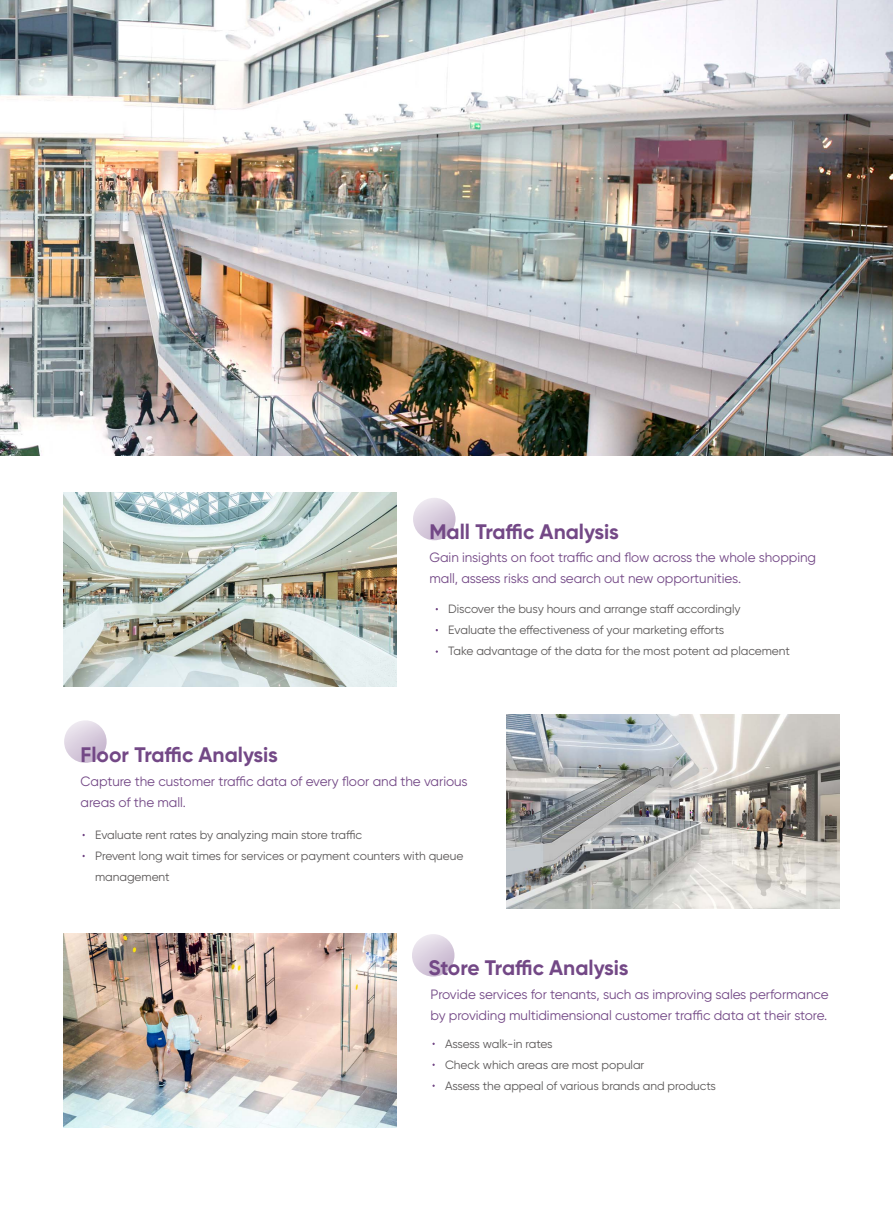
<style>
.page{position:relative;width:893px;height:1212px;background:#fff}
.page>*{position:absolute;margin:0;border:0;box-sizing:border-box;transform-origin:0 0}
.t1{font:700 21px "Gilroy";color:#734886}
.t2{font:13.5px/21px "Gilroy";letter-spacing:-.005em;color:#734886}
.t3{font:12px/21px "Gilroy";letter-spacing:-.005em;color:#5a5757}
</style>
<div class="page">
<img style="left:64px;top:492px;width:333px;height:194px">
<svg style="left:413px;top:498px;width:43px;height:42px"></svg>
<img style="left:507px;top:714px;width:333px;height:194px">
<img style="left:64px;top:933px;width:333px;height:194px">
<svg style="left:64px;top:720px;width:43px;height:43px"></svg>
<svg style="left:412px;top:934px;width:42px;height:42px"></svg>
<img style="left:0;top:0;width:893px;height:455px">
<h1 class="t1" style="left:429px;top:518px;width:191px">Mall Traffic Analysis</h1>
<p class="t2" style="left:429px;top:547px;width:388px">Gain insights on foot traffic and flow across the whole shopping mall, assess risks and search out new opportunities.</p>
<h1 class="t1" style="left:81px;top:741px;width:199px">Floor Traffic Analysis</h1>
<p class="t3" style="left:448px;top:598px;width:343px">Discover the busy hours and arrange staff accordingly<br>Evaluate the effectiveness of your marketing efforts<br>Take advantage of the data for the most potent ad placement</p>
<p class="t2" style="left:81px;top:771px;width:389px">Capture the customer traffic data of every floor and the various areas of the mall.</p>
<p class="t3" style="left:95px;top:824px;width:370px">Evaluate rent rates by analyzing main store traffic<br>Prevent long wait times for services or payment counters with queue management</p>
<h1 class="t1" style="left:428px;top:955px;width:202px">Store Traffic Analysis</h1>
<p class="t2" style="left:431px;top:984px;width:400px">Provide services for tenants, such as improving sales performance by providing multidimensional customer traffic data at their store.</p>
<p class="t3" style="left:445px;top:1033px;width:272px">Assess walk-in rates<br>Check which areas are most popular<br>Assess the appeal of various brands and products</p>
</div>
